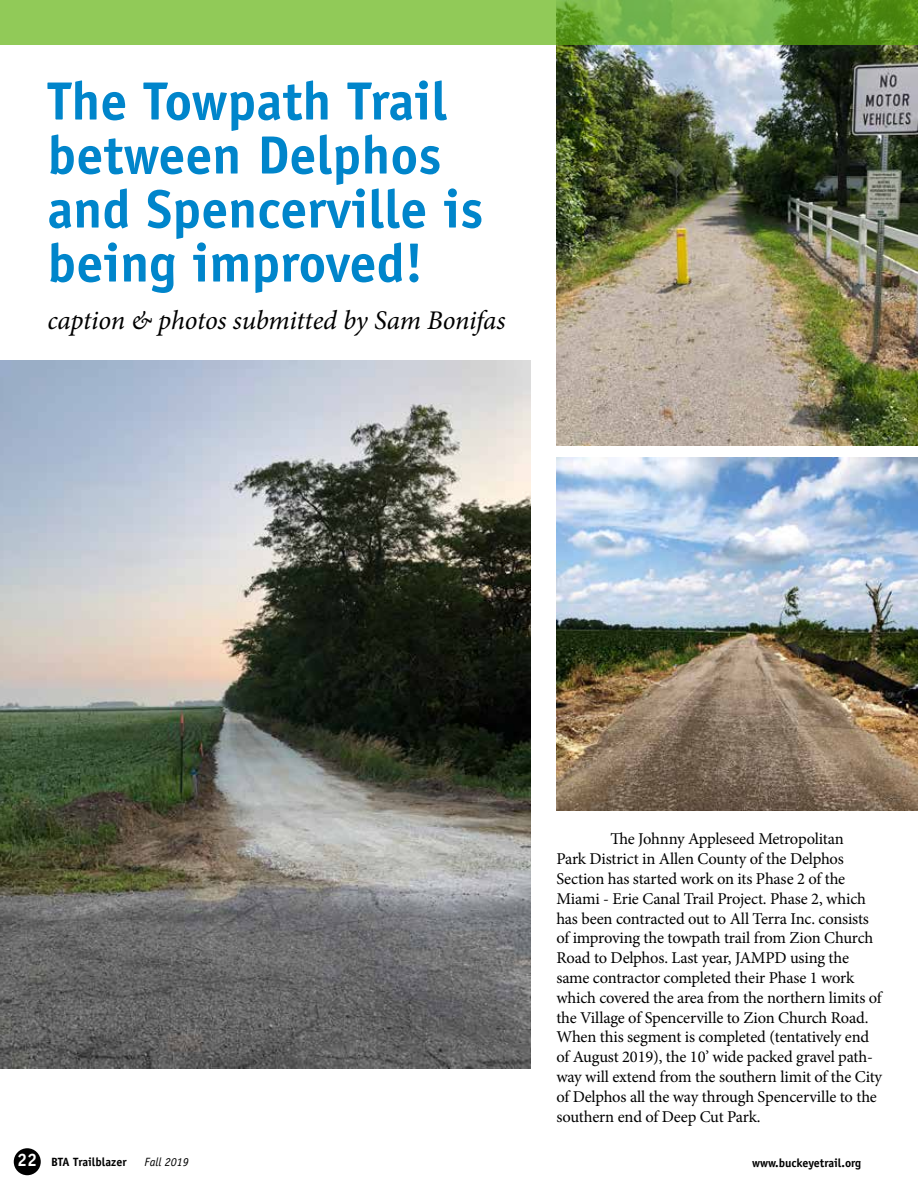
<style>
.page{position:relative;width:918px;height:1188px;background:#fff}
.page>*{position:absolute;margin:0;border:0;box-sizing:border-box;transform-origin:0 0}
.t1{font:700 54px/54px "Officina Sans Std";color:#0085cb}
.t2{font:italic 27px "Minion Pro";letter-spacing:-.01em;color:#000}
.t3{font:16.5px/19.8px "Minion Pro";letter-spacing:-.01em;color:#000}
.t4{font:700 12px "Officina Sans Std";color:#000}
.t5{font:italic 12px "Officina Sans Std";color:#000}
.s1{font-size:18px;color:#fff}
</style>
<div class="page">
<div style="left:14px;top:1148px;width:27px;height:27px;background:#000;border-radius:50%"></div>
<img style="left:0;top:361px;width:531px;height:707px">
<img style="left:556px;top:457px;width:362px;height:353px">
<img style="left:556px;top:45px;width:362px;height:400px">
<svg style="left:0;top:0;width:918px;height:45px;background:#81bb4a"></svg>
<h1 class="t1" style="left:47px;top:74px;width:437px">The Towpath Trail between Delphos and Spencerville is being improved!</h1>
<h2 class="t2" style="left:47px;top:302px;width:460px">caption &amp; photos submitted by Sam Bonifas</h2>
<p class="t3" style="left:556px;top:829px;width:327px;text-indent:54px">The Johnny Appleseed Metropolitan<br>Park District in Allen County of the Delphos Section has started work on its Phase 2 of the Miami - Erie Canal Trail Project. Phase 2, which has been contracted out to All Terra Inc. consists of improving the towpath trail from Zion Church Road to Delphos. Last year, JAMPD using the same contractor completed their Phase 1 work which covered the area from the northern limits of the Village of Spencerville to Zion Church Road.<br>When this segment is completed (tentatively end of August 2019), the 10’ wide packed gravel path&shy;way will extend from the southern limit of the City of Delphos all the way through Spencerville to the southern end of Deep Cut Park.</p>
<p class="t4" style="left:17px;top:1155px;width:111px"><span class="s1">22</span> BTA Trailblazer</p>
<p class="t5" style="left:145px;top:1155px;width:46px">Fall 2019</p>
<p class="t4" style="left:752px;top:1155px;width:111px">www.buckeyetrail.org</p>
</div>
